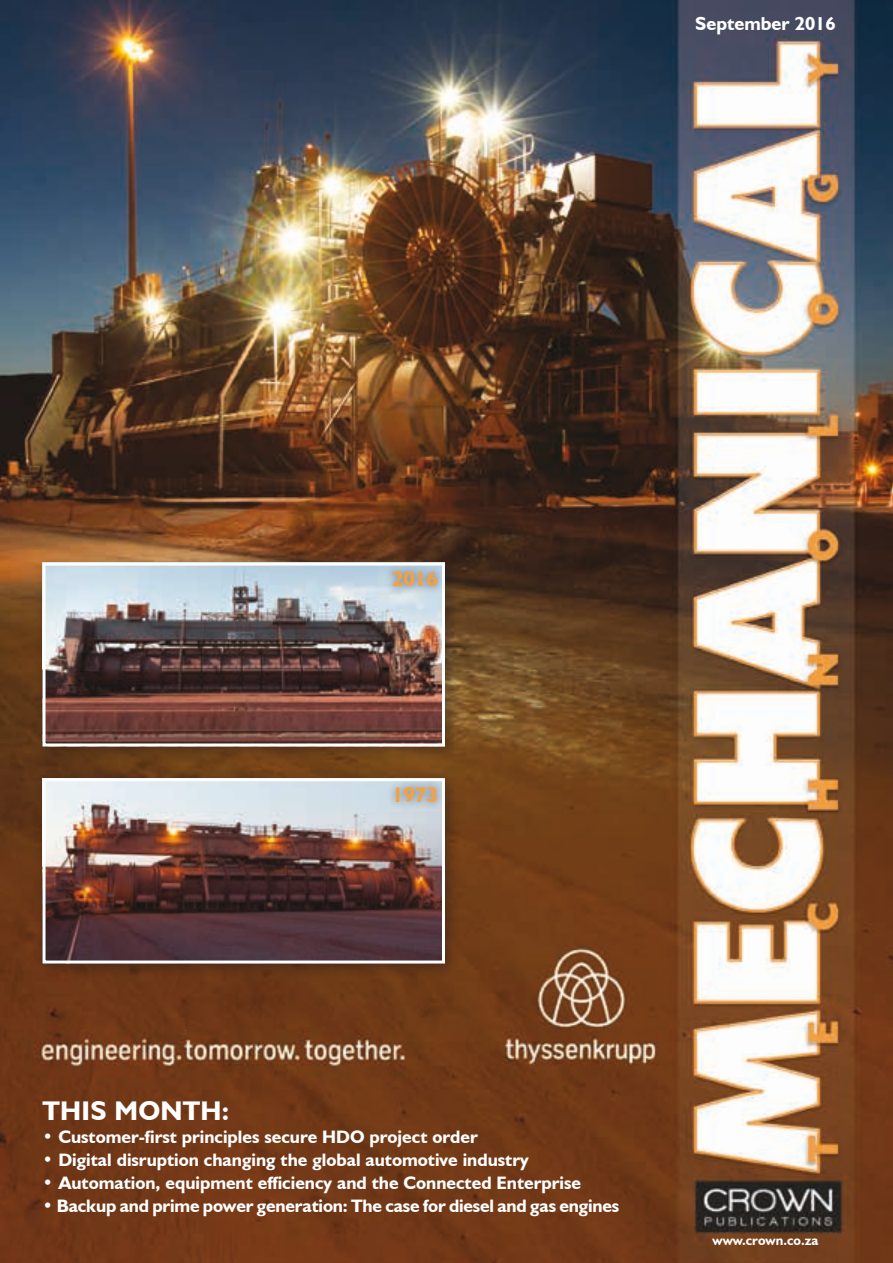
<style>
.page{position:relative;width:893px;height:1263px;background:#fff}
.page>*{position:absolute;margin:0;border:0;box-sizing:border-box;transform-origin:0 0}
.t1{font:700 27px "Humanist 521 BT";letter-spacing:.01em;color:#fff}
.t2{font:700 21px "Humanist 521 BT";color:#f4a141}
.t3{font:700 18.75px "Humanist 521 BT";color:#fff}
.t4{font:700 18px "Humanist 521 BT";color:#fff}
.t5{font:700 13.5px "Humanist 521 BT";color:#fff}
</style>
<div class="page">
<img style="left:0;top:0;width:893px;height:1263px">
<div style="left:33px;top:553px;width:427px;height:208px;background:#1a171c;opacity:.4"></div>
<img style="left:47px;top:567px;width:394px;height:175px">
<div style="left:43px;top:563px;width:402px;height:183px;border:3px solid #fff"></div>
<div style="left:33px;top:769px;width:427px;height:209px;background:#1a171c;opacity:.4"></div>
<img style="left:47px;top:782px;width:394px;height:177px">
<div style="left:43px;top:778px;width:402px;height:185px;border:3px solid #fff"></div>
<div style="left:384px;top:562px;width:62px;height:33px;background:#1a171c;opacity:.4"></div>
<div style="left:387px;top:778px;width:58px;height:32px;background:#1a171c;opacity:.4"></div>
<p class="t3" style="left:695px;top:12px;width:142px">September 2016</p>
<p class="t2" style="left:392px;top:566px;width:47px">2016</p>
<p class="t2" style="left:392px;top:781px;width:47px">1973</p>
<h1 class="t1" style="left:43px;top:1094px;width:188px">THIS MONTH:</h1>
<p class="t4" style="left:43px;top:1125px;width:437px">• Customer-first principles secure HDO project order</p>
<p class="t4" style="left:43px;top:1149px;width:488px">• Digital disruption changing the global automotive industry</p>
<p class="t4" style="left:43px;top:1172px;width:540px">• Automation, equipment efficiency and the Connected Enterprise</p>
<p class="t4" style="left:43px;top:1195px;width:578px">• Backup and prime power generation: The case for diesel and gas engines</p>
<p class="t5" style="left:712px;top:1232px;width:107px">www.crown.co.za</p>
</div>
